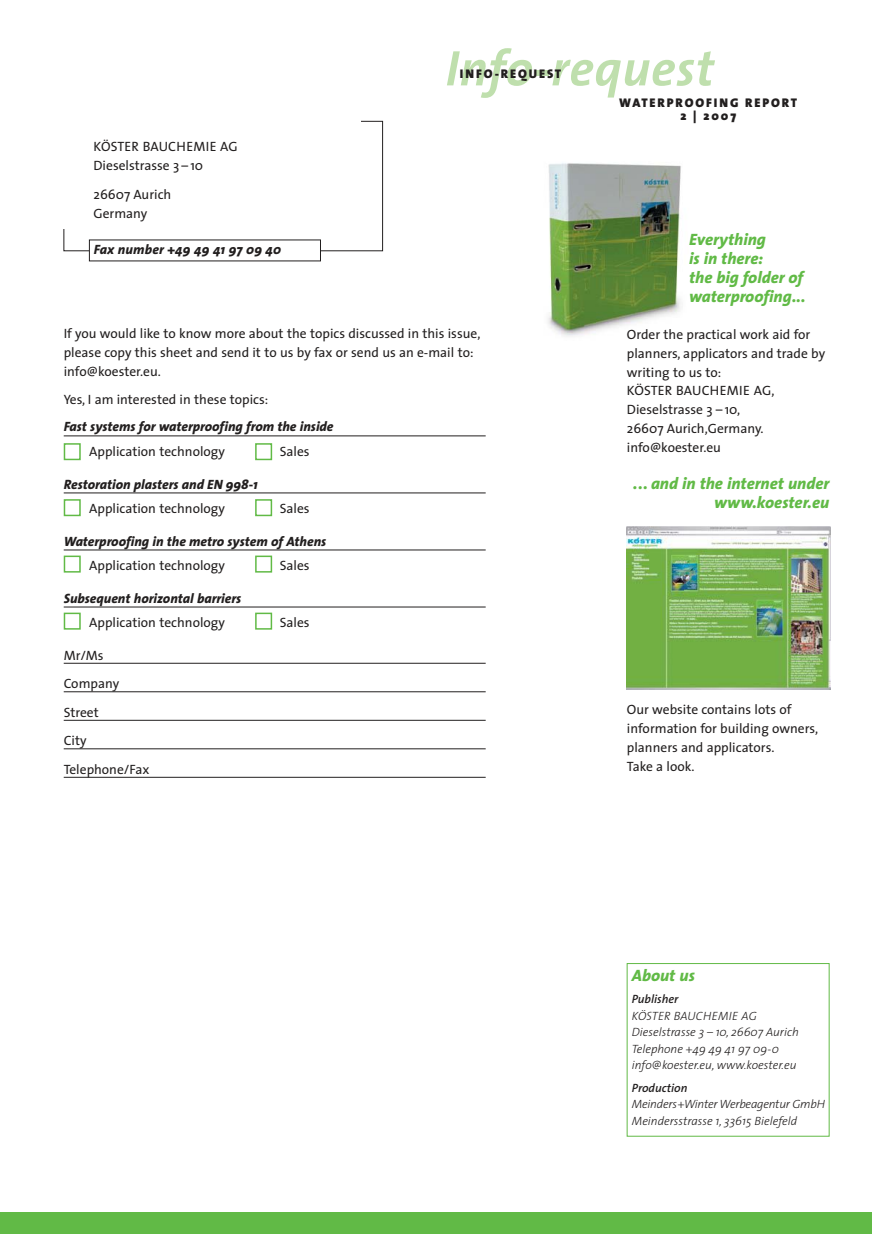
<style>
.page{position:relative;width:872px;height:1234px;background:#fff}
.page>*{position:absolute;margin:0;border:0;box-sizing:border-box;transform-origin:0 0}
.t1{font:italic 700 50.4px "The Sans";letter-spacing:.01em;color:#bfdfad}
.t2{font:italic 800 16.5px/18.8px "The Sans";color:#61ba46}
.t3{font:13.5px/18.8px "The Sans";color:#221f1f}
.t4{font:italic 800 13.5px "The Sans";color:#221f1f}
.t5{font:900 12.6px/13.5px "The Sans";letter-spacing:.15em;color:#221f1f;text-align:center}
.t6{font:italic 300 12px/16.5px "The Sans";color:#221f1f}
.t7{font:italic 300 12px/16.5px "The Sans";letter-spacing:-.02em;color:#221f1f}
.t8{font:italic 600 12px "The Sans";color:#221f1f}
</style>
<div class="page">
<div style="left:0;top:1212px;width:872px;height:21px;background:#61ba46"></div>
<img style="left:627px;top:526px;width:204px;height:163px">
<img style="left:548px;top:163px;width:133px;height:173px">
<hr style="left:64px;top:435px;width:421px;height:1px;background:#221f1f">
<hr style="left:64px;top:492px;width:421px;height:1px;background:#221f1f">
<hr style="left:64px;top:549px;width:421px;height:1px;background:#221f1f">
<hr style="left:64px;top:606px;width:421px;height:1px;background:#221f1f">
<hr style="left:64px;top:663px;width:421px;height:1px;background:#221f1f">
<hr style="left:64px;top:691px;width:421px;height:1px;background:#221f1f">
<hr style="left:64px;top:720px;width:421px;height:1px;background:#221f1f">
<hr style="left:64px;top:748px;width:421px;height:1px;background:#221f1f">
<hr style="left:64px;top:776px;width:421px;height:1px;background:#221f1f">
<svg style="left:63px;top:443px;width:210px;height:187px"></svg>
<h1 class="t1" style="left:445px;top:46px;width:270px">Info-request</h1>
<p class="t5" style="left:460px;top:67px;width:103px">INFO-REQUEST</p>
<p class="t5" style="left:619px;top:96px;width:180px">WATERPROOFING REPORT<br>2 | 2007</p>
<p class="t3" style="left:93px;top:139px;width:146px">KÖSTER BAUCHEMIE AG<br>Dieselstrasse 3 – 10</p>
<p class="t3" style="left:93px;top:186px;width:79px">26607 Aurich<br>Germany</p>
<p class="t4" style="left:94px;top:243px;width:189px">Fax number +49 49 41 97 09 40</p>
<p class="t3" style="left:64px;top:325px;width:418px">If you would like to know more about the topics discussed in this issue, please copy this sheet and send it to us by fax or send us an e-mail to: info@koester.eu.</p>
<p class="t3" style="left:64px;top:391px;width:206px">Yes, I am interested in these topics:</p>
<p class="t4" style="left:64px;top:421px;width:271px">Fast systems for waterproofing from the inside</p>
<p class="t3" style="left:89px;top:443px;width:137px">Application technology</p>
<p class="t3" style="left:280px;top:443px;width:31px">Sales</p>
<p class="t4" style="left:64px;top:478px;width:196px">Restoration plasters and EN 998-1</p>
<p class="t3" style="left:89px;top:500px;width:137px">Application technology</p>
<p class="t3" style="left:280px;top:500px;width:31px">Sales</p>
<p class="t4" style="left:64px;top:535px;width:264px">Waterproofing in the metro system of Athens</p>
<p class="t3" style="left:89px;top:557px;width:137px">Application technology</p>
<p class="t3" style="left:280px;top:557px;width:31px">Sales</p>
<p class="t4" style="left:64px;top:592px;width:179px">Subsequent horizontal barriers</p>
<p class="t3" style="left:89px;top:614px;width:137px">Application technology</p>
<p class="t3" style="left:280px;top:614px;width:31px">Sales</p>
<p class="t3" style="left:64px;top:642px;width:87px;line-height:28.5px">Mr/Ms<br>Company<br>Street<br>City<br>Telephone/Fax</p>
<p class="t2" style="left:689px;top:231px;width:118px">Everything<br>is in there:<br>the big folder of waterproofing...</p>
<p class="t3" style="left:627px;top:326px;width:200px">Order the practical work aid for planners, applicators and trade by writing to us to:<br>KÖSTER BAUCHEMIE AG,<br>Dieselstrasse 3 – 10,<br>26607 Aurich,Germany. info@koester.eu</p>
<p class="t2" style="left:633px;top:475px;width:198px;text-align:right">... and in the internet under www.koester.eu</p>
<p class="t3" style="left:627px;top:701px;width:193px">Our website contains lots of information for building owners, planners and applicators.<br>Take a look.</p>
<p class="t2" style="left:632px;top:966px;width:65px">About us</p>
<p class="t8" style="left:632px;top:994px;width:48px">Publisher</p>
<p class="t6" style="left:632px;top:1008px;width:169px">KÖSTER BAUCHEMIE AG<br>Dieselstrasse 3 – 10, 26607 Aurich<br>Telephone +49 49 41 97 09-0 info@koester.eu, www.koester.eu</p>
<p class="t8" style="left:632px;top:1082px;width:57px">Production</p>
<p class="t7" style="left:632px;top:1096px;width:195px">Meinders+Winter Werbeagentur GmbH<br>Meindersstrasse 1, 33615 Bielefeld</p>
</div>
